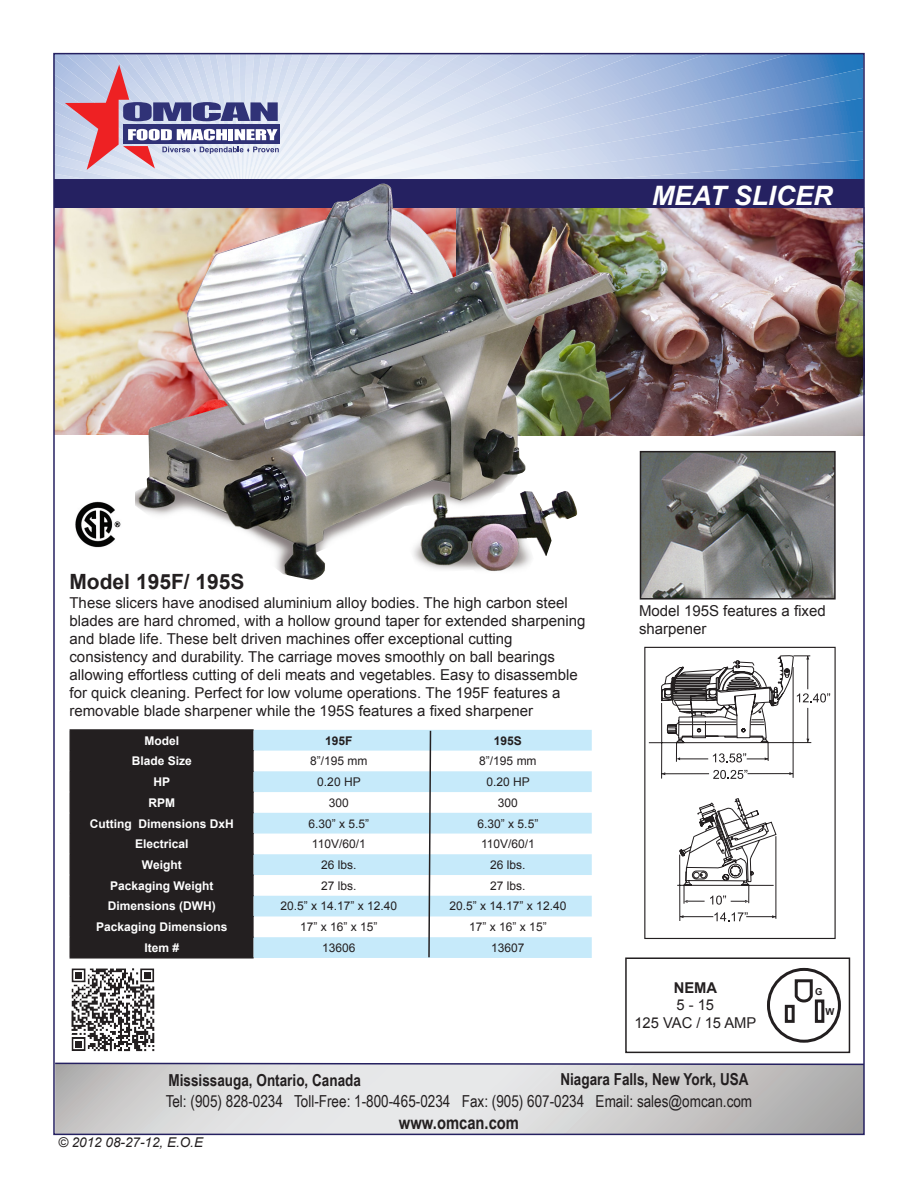
<style>
.page{position:relative;width:918px;height:1188px;background:#fff}
.page>*{position:absolute;margin:0;border:0;box-sizing:border-box;transform-origin:0 0}
.t1{font:italic 700 26.7px "Arial";color:#fff}
.t2{font:700 21px "Arial";color:#231f20}
.t3{font:700 18px "Arial Narrow";color:#231f20}
.t4{font:16.5px "Arial Narrow";color:#231f20}
.t5{font:700 16.5px "Arial Narrow";color:#231f20}
.t6{font:15px/18px "Arial";color:#231f20}
.t7{font:700 15px "Arial";color:#231f20}
.t8{font:italic 13.5px "Arial";color:#231f20}
.t9{font:12px "Arial";color:#231f20}
.t10{font:700 12px "Arial";color:#fff}
.t11{font:700 12px "Arial";color:#231f20}
.t12{font:700 9.6px "Arial";color:#231f20}
</style>
<div class="page">
<img style="left:56px;top:208px;width:806px;height:227px">
<svg style="left:56px;top:1066px;width:806px;height:66px;background:#d3d3d3"></svg>
<div style="left:55px;top:179px;width:809px;height:29px;background:#252161"></div>
<svg style="left:56px;top:56px;width:806px;height:123px;background:#b7c2de"></svg>
<svg style="left:56px;top:1062px;width:806px;height:4px"></svg>
<svg style="left:254px;top:730px;width:338px;height:228px;fill:#c6eafa"></svg>
<hr style="left:69px;top:729px;width:185px;height:1px;background:#231f20">
<div style="left:69px;top:730px;width:185px;height:227px;background:#231f20"></div>
<hr style="left:69px;top:957px;width:185px;height:2px;background:#231f20">
<img style="left:643px;top:454px;width:190px;height:143px">
<div style="left:640px;top:451px;width:196px;height:149px;border:2px solid #231f20"></div>
<img style="left:75px;top:501px;width:46px;height:47px">
<svg style="left:649px;top:646px;width:181px;height:133px"></svg>
<svg style="left:677px;top:798px;width:99px;height:123px"></svg>
<img style="left:135px;top:184px;width:480px;height:396px">
<svg style="left:427px;top:730px;width:5px;height:228px"></svg>
<svg style="left:767px;top:967px;width:74px;height:76px"></svg>
<div style="left:625px;top:957px;width:225px;height:96px;border:2px solid #231f20"></div>
<svg style="left:71px;top:968px;width:84px;height:84px"></svg>
<p class="t1" style="left:652px;top:178px;width:183px">MEAT SLICER</p>
<p class="t2" style="left:69px;top:568px;width:177px">Model 195F/ 195S</p>
<p class="t6" style="left:69px;top:594px;width:518px">These slicers have anodised aluminium alloy bodies. The high carbon steel blades are hard chromed, with a hollow ground taper for extended sharpening and blade life. These belt driven machines offer exceptional cutting</p>
<p class="t6" style="left:69px;top:648px;width:510px">consistency and durability. The carriage moves smoothly on ball bearings allowing effortless cutting of deli meats and vegetables. Easy to disassemble for quick cleaning. Perfect for low volume operations. The 195F features a removable blade sharpener while the 195S features a fixed sharpener</p>
<p class="t10" style="left:144px;top:732px;width:36px">Model</p>
<p class="t11" style="left:325px;top:732px;width:29px">195F</p>
<p class="t11" style="left:494px;top:732px;width:30px">195S</p>
<p class="t10" style="left:132px;top:753px;width:62px">Blade Size</p>
<p class="t9" style="left:310px;top:753px;width:59px">8”/195 mm</p>
<p class="t9" style="left:479px;top:753px;width:59px">8”/195 mm</p>
<p class="t10" style="left:154px;top:774px;width:18px">HP</p>
<p class="t9" style="left:317px;top:774px;width:45px">0.20 HP</p>
<p class="t9" style="left:486px;top:774px;width:45px">0.20 HP</p>
<p class="t10" style="left:148px;top:795px;width:28px">RPM</p>
<p class="t9" style="left:329px;top:795px;width:22px">300</p>
<p class="t9" style="left:498px;top:795px;width:22px">300</p>
<p class="t10" style="left:90px;top:815px;width:146px">Cutting Dimensions DxH</p>
<p class="t9" style="left:309px;top:815px;width:62px">6.30” x 5.5”</p>
<p class="t9" style="left:478px;top:815px;width:62px">6.30” x 5.5”</p>
<p class="t10" style="left:135px;top:836px;width:55px">Electrical</p>
<p class="t9" style="left:312px;top:836px;width:55px">110V/60/1</p>
<p class="t9" style="left:481px;top:836px;width:55px">110V/60/1</p>
<p class="t10" style="left:142px;top:857px;width:41px">Weight</p>
<p class="t9" style="left:321px;top:857px;width:37px">26 lbs.</p>
<p class="t9" style="left:490px;top:857px;width:37px">26 lbs.</p>
<p class="t10" style="left:110px;top:878px;width:105px">Packaging Weight</p>
<p class="t9" style="left:321px;top:878px;width:37px">27 lbs.</p>
<p class="t9" style="left:490px;top:878px;width:37px">27 lbs.</p>
<p class="t10" style="left:108px;top:898px;width:109px">Dimensions (DWH)</p>
<p class="t9" style="left:281px;top:898px;width:118px">20.5” x 14.17” x 12.40</p>
<p class="t9" style="left:450px;top:898px;width:118px">20.5” x 14.17” x 12.40</p>
<p class="t10" style="left:96px;top:919px;width:133px">Packaging Dimensions</p>
<p class="t9" style="left:300px;top:919px;width:79px">17” x 16” x 15”</p>
<p class="t9" style="left:469px;top:919px;width:79px">17” x 16” x 15”</p>
<p class="t10" style="left:144px;top:940px;width:36px">Item #</p>
<p class="t9" style="left:322px;top:940px;width:35px">13606</p>
<p class="t9" style="left:491px;top:940px;width:35px">13607</p>
<p class="t6" style="left:639px;top:602px;width:188px">Model 195S features a fixed sharpener</p>
<p class="t7" style="left:674px;top:977px;width:45px">NEMA</p>
<p class="t12" style="left:815px;top:985px;width:9px">G</p>
<p class="t6" style="left:634px;top:996px;width:124px;text-align:center">5 - 15<br>125 VAC / 15 AMP</p>
<p class="t12" style="left:826px;top:1005px;width:10px">W</p>
<p class="t5" style="left:168px;top:1068px;width:194px">Mississauga, Ontario, Canada</p>
<p class="t5" style="left:560px;top:1067px;width:190px">Niagara Falls, New York, USA</p>
<p class="t4" style="left:166px;top:1089px;width:588px">Tel: (905) 828-0234 Toll-Free: 1-800-465-0234 Fax: (905) 607-0234 Email: sales@omcan.com</p>
<p class="t3" style="left:399px;top:1109px;width:122px">www.omcan.com</p>
<p class="t8" style="left:58px;top:1134px;width:147px">© 2012 08-27-12, E.O.E</p>
</div>
